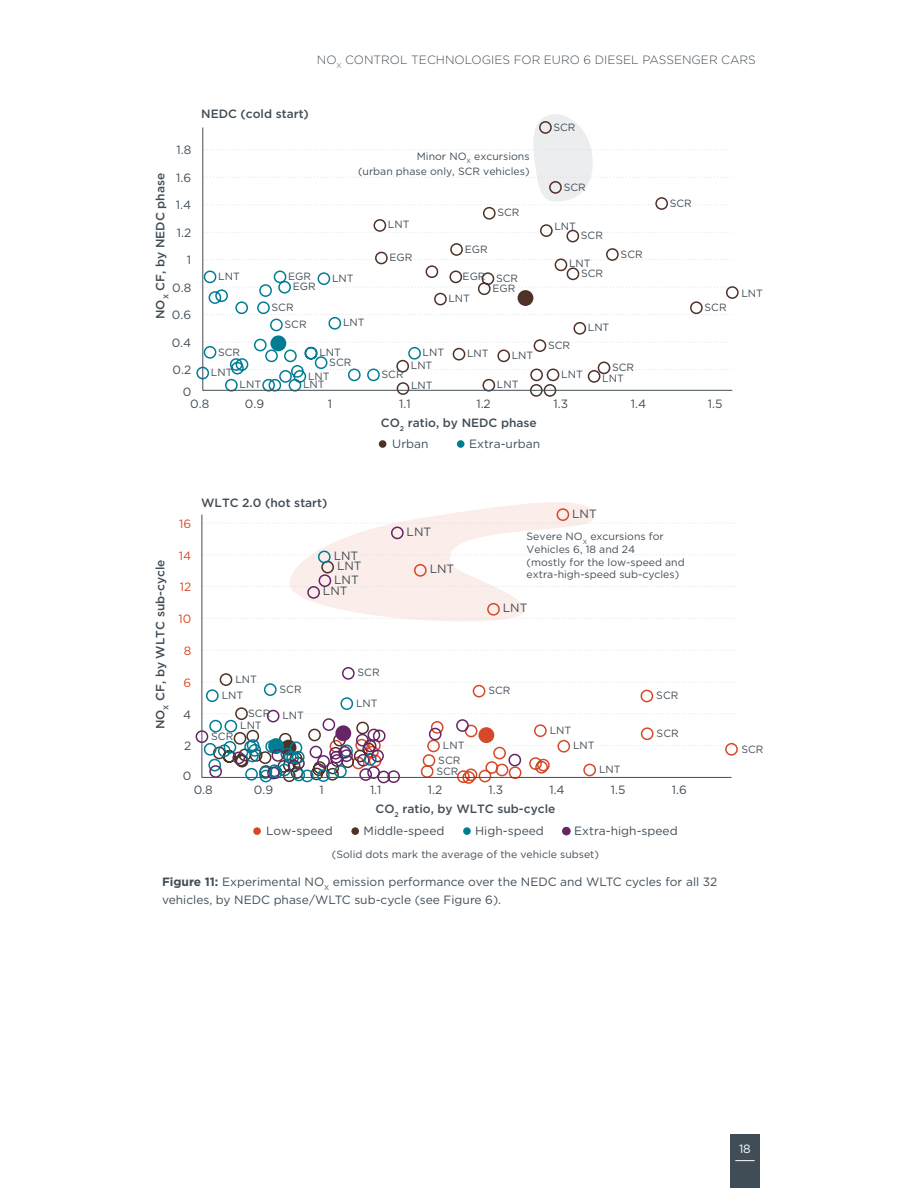
<style>
.page{position:relative;width:918px;height:1188px;background:#fff}
.page>*{position:absolute;margin:0;border:0;box-sizing:border-box;transform-origin:0 0}
.t1{font:12px/21.5px "Gotham";color:#414d56;text-align:right}
.t2{font:500 12px "Gotham";color:#414d56}
.t3{font:300 12px "Gotham";color:#414d56}
.t4{font:12px "Gotham";color:#d54929}
.t5{font:12px "Gotham";color:#fff}
.t6{font:10.5px/12.6px "Gotham";color:#414d56;text-align:right}
.s1{font-weight:700}
</style>
<div class="page">
<div style="left:730px;top:1134px;width:30px;height:54px;background:#414d56"></div>
<svg style="left:735px;top:1160px;width:20px;height:1px"></svg>
<svg style="left:288px;top:502px;width:301px;height:21px"></svg>
<svg style="left:203px;top:523px;width:124px;height:1px"></svg>
<svg style="left:204px;top:114px;width:368px;height:91px"></svg>
<svg style="left:204px;top:232px;width:168px;height:1px"></svg>
<svg style="left:204px;top:259px;width:168px;height:1px"></svg>
<svg style="left:329px;top:508px;width:409px;height:244px"></svg>
<svg style="left:522px;top:550px;width:215px;height:227px"></svg>
<svg style="left:195px;top:526px;width:327px;height:258px"></svg>
<div style="left:335px;top:725px;width:16px;height:16px;background:#652566;border-radius:50%"></div>
<hr style="left:202px;top:777px;width:530px;height:1px;background:#414d56">
<hr style="left:202px;top:515px;width:1px;height:262px;background:#414d56">
<div style="left:253px;top:827px;width:8px;height:8px;background:#d54929;border-radius:50%"></div>
<div style="left:351px;top:827px;width:8px;height:8px;background:#4e3228;border-radius:50%"></div>
<div style="left:463px;top:827px;width:8px;height:8px;background:#007d93;border-radius:50%"></div>
<div style="left:562px;top:827px;width:9px;height:8px;background:#652566;border:1px solid #642566;border-radius:50%"></div>
<svg style="left:373px;top:120px;width:366px;height:277px"></svg>
<svg style="left:196px;top:270px;width:536px;height:122px"></svg>
<div style="left:270px;top:335px;width:16px;height:16px;background:#007d93;border-radius:50%"></div>
<hr style="left:203px;top:390px;width:529px;height:1px;background:#414d56">
<hr style="left:202px;top:127px;width:1px;height:263px;background:#414d56">
<div style="left:379px;top:440px;width:7px;height:8px;background:#4e3228;border-radius:50%"></div>
<div style="left:457px;top:440px;width:7px;height:8px;background:#007d93;border-radius:50%"></div>
<p class="t3" style="left:317px;top:52px;width:441px">NO<sub>X</sub> CONTROL TECHNOLOGIES FOR EURO 6 DIESEL PASSENGER CARS</p>
<p class="t1" style="left:176px;top:139px;width:16px">1.8</p>
<p class="t1" style="left:176px;top:167px;width:16px">1.6</p>
<p class="t2" style="left:153px;top:319px;width:147px;rotate:-90deg">NO<sub>X</sub> CF, by NEDC phase</p>
<p class="t1" style="left:176px;top:194px;width:17px">1.4</p>
<p class="t1" style="left:177px;top:222px;width:16px">1.2</p>
<p class="t1" style="left:187px;top:249px;width:6px">1</p>
<p class="t1" style="left:172px;top:277px;width:21px">0.8</p>
<p class="t1" style="left:172px;top:304px;width:21px">0.6</p>
<p class="t1" style="left:172px;top:332px;width:21px">0.4</p>
<p class="t1" style="left:173px;top:359px;width:20px">0.2<br>0</p>
<p class="t2" style="left:201px;top:106px;width:109px">NEDC (cold start)</p>
<p class="t6" style="left:358px;top:148px;width:173px;line-height:15px">Minor NO<sub>X</sub> excursions<br>(urban phase only, SCR vehicles)</p>
<p class="t6" style="left:388px;top:218px;width:23px">LNT</p>
<p class="t6" style="left:390px;top:251px;width:24px">EGR</p>
<p class="t6" style="left:497px;top:206px;width:24px">SCR</p>
<p class="t6" style="left:465px;top:242px;width:24px">EGR</p>
<p class="t6" style="left:288px;top:270px;width:24px">EGR</p>
<p class="t6" style="left:218px;top:270px;width:23px">LNT</p>
<p class="t6" style="left:332px;top:271px;width:23px">LNT</p>
<p class="t6" style="left:293px;top:280px;width:24px">EGR</p>
<p class="t6" style="left:272px;top:301px;width:24px">SCR</p>
<p class="t6" style="left:285px;top:318px;width:24px">SCR</p>
<p class="t6" style="left:343px;top:316px;width:23px">LNT</p>
<p class="t6" style="left:463px;top:270px;width:24px">EGR</p>
<p class="t6" style="left:448px;top:292px;width:23px">LNT</p>
<p class="t6" style="left:496px;top:271px;width:24px">SCR</p>
<p class="t6" style="left:492px;top:282px;width:24px">EGR</p>
<p class="t6" style="left:218px;top:345px;width:24px">SCR</p>
<p class="t6" style="left:319px;top:346px;width:23px">LNT</p>
<p class="t6" style="left:423px;top:346px;width:23px">LNT</p>
<p class="t6" style="left:329px;top:356px;width:24px">SCR</p>
<p class="t6" style="left:411px;top:359px;width:23px">LNT</p>
<p class="t6" style="left:211px;top:366px;width:23px">LNT</p>
<p class="t6" style="left:308px;top:369px;width:23px">LNT</p>
<p class="t6" style="left:382px;top:368px;width:24px">SCR</p>
<p class="t6" style="left:240px;top:378px;width:23px">LNT</p>
<p class="t6" style="left:303px;top:378px;width:23px">LNT</p>
<p class="t6" style="left:411px;top:379px;width:23px">LNT</p>
<p class="t6" style="left:467px;top:347px;width:23px">LNT</p>
<p class="t6" style="left:512px;top:349px;width:23px">LNT</p>
<p class="t6" style="left:497px;top:378px;width:23px">LNT</p>
<p class="t6" style="left:554px;top:120px;width:24px">SCR</p>
<p class="t6" style="left:564px;top:180px;width:24px">SCR</p>
<p class="t6" style="left:554px;top:220px;width:23px">LNT</p>
<p class="t6" style="left:581px;top:229px;width:24px">SCR</p>
<p class="t6" style="left:569px;top:256px;width:23px">LNT</p>
<p class="t6" style="left:581px;top:267px;width:24px">SCR</p>
<p class="t6" style="left:621px;top:247px;width:24px">SCR</p>
<p class="t6" style="left:548px;top:338px;width:24px">SCR</p>
<p class="t6" style="left:588px;top:321px;width:23px">LNT</p>
<p class="t6" style="left:561px;top:368px;width:23px">LNT</p>
<p class="t6" style="left:612px;top:361px;width:24px">SCR</p>
<p class="t6" style="left:602px;top:372px;width:23px">LNT</p>
<p class="t6" style="left:670px;top:196px;width:24px">SCR</p>
<p class="t6" style="left:705px;top:301px;width:24px">SCR</p>
<p class="t6" style="left:741px;top:287px;width:23px">LNT</p>
<p class="t1" style="left:190px;top:393px;width:21px">0.8</p>
<p class="t1" style="left:245px;top:393px;width:21px">0.9</p>
<p class="t1" style="left:328px;top:393px;width:6px">1</p>
<p class="t1" style="left:399px;top:393px;width:13px">1.1</p>
<p class="t1" style="left:476px;top:393px;width:16px">1.2</p>
<p class="t1" style="left:554px;top:393px;width:16px">1.3</p>
<p class="t1" style="left:631px;top:393px;width:17px">1.4</p>
<p class="t1" style="left:708px;top:393px;width:16px">1.5</p>
<p class="t2" style="left:381px;top:415px;width:157px">CO<sub>2</sub> ratio, by NEDC phase</p>
<p class="t1" style="left:392px;top:432px;width:38px">Urban</p>
<p class="t1" style="left:469px;top:432px;width:73px">Extra-urban</p>
<p class="t2" style="left:153px;top:729px;width:171px;rotate:-90deg">NO<sub>X</sub> CF, by WLTC sub-cycle</p>
<p class="t4" style="left:179px;top:516px;width:14px">16</p>
<p class="t4" style="left:179px;top:548px;width:14px">14</p>
<p class="t4" style="left:180px;top:579px;width:13px">12</p>
<p class="t4" style="left:178px;top:611px;width:14px">10</p>
<p class="t4" style="left:184px;top:643px;width:9px">8</p>
<p class="t4" style="left:183px;top:675px;width:9px">6</p>
<p class="t1" style="left:183px;top:703px;width:10px">4</p>
<p class="t1" style="left:184px;top:735px;width:9px">2</p>
<p class="t1" style="left:183px;top:764px;width:10px">0</p>
<p class="t2" style="left:201px;top:495px;width:128px">WLTC 2.0 (hot start)</p>
<p class="t1" style="left:334px;top:545px;width:26px">LNT</p>
<p class="t1" style="left:337px;top:555px;width:26px">LNT</p>
<p class="t1" style="left:334px;top:568px;width:26px">LNT</p>
<p class="t1" style="left:323px;top:580px;width:26px">LNT</p>
<p class="t6" style="left:235px;top:672px;width:23px">LNT</p>
<p class="t6" style="left:222px;top:689px;width:23px">LNT</p>
<p class="t6" style="left:248px;top:706px;width:24px">SCR</p>
<p class="t6" style="left:211px;top:729px;width:24px">SCR</p>
<p class="t6" style="left:240px;top:719px;width:23px">LNT</p>
<p class="t6" style="left:280px;top:683px;width:24px">SCR</p>
<p class="t6" style="left:282px;top:709px;width:23px">LNT</p>
<p class="t6" style="left:358px;top:666px;width:24px">SCR</p>
<p class="t6" style="left:356px;top:696px;width:23px">LNT</p>
<p class="t1" style="left:407px;top:521px;width:26px">LNT</p>
<p class="t1" style="left:430px;top:558px;width:26px">LNT</p>
<p class="t1" style="left:572px;top:503px;width:26px">LNT</p>
<p class="t6" style="left:527px;top:530px;width:160px;text-align:left">Severe NO<sub>X</sub> excursions for<br>Vehicles 6, 18 and 24<br>(mostly for the low-speed and extra-high-speed sub-cycles)</p>
<p class="t1" style="left:503px;top:597px;width:26px">LNT</p>
<p class="t6" style="left:488px;top:684px;width:24px">SCR</p>
<p class="t6" style="left:550px;top:724px;width:23px">LNT</p>
<p class="t6" style="left:656px;top:689px;width:24px">SCR</p>
<p class="t6" style="left:657px;top:727px;width:24px">SCR</p>
<p class="t6" style="left:443px;top:739px;width:23px">LNT</p>
<p class="t6" style="left:573px;top:739px;width:23px">LNT</p>
<p class="t6" style="left:741px;top:743px;width:24px">SCR</p>
<p class="t6" style="left:438px;top:753px;width:24px">SCR</p>
<p class="t6" style="left:436px;top:764px;width:24px">SCR</p>
<p class="t6" style="left:599px;top:763px;width:23px">LNT</p>
<p class="t1" style="left:194px;top:779px;width:21px">0.8</p>
<p class="t1" style="left:254px;top:779px;width:21px">0.9</p>
<p class="t1" style="left:319px;top:779px;width:6px">1</p>
<p class="t1" style="left:370px;top:779px;width:13px">1.1</p>
<p class="t1" style="left:428px;top:779px;width:16px">1.2</p>
<p class="t1" style="left:489px;top:779px;width:16px">1.3</p>
<p class="t1" style="left:549px;top:779px;width:17px">1.4</p>
<p class="t1" style="left:611px;top:779px;width:16px">1.5</p>
<p class="t1" style="left:672px;top:779px;width:16px">1.6</p>
<p class="t2" style="left:376px;top:801px;width:181px">CO<sub>2</sub> ratio, by WLTC sub-cycle</p>
<p class="t1" style="left:266px;top:820px;width:68px">Low-speed</p>
<p class="t1" style="left:364px;top:820px;width:82px">Middle-speed</p>
<p class="t1" style="left:475px;top:820px;width:70px">High-speed</p>
<p class="t1" style="left:574px;top:820px;width:105px">Extra-high-speed</p>
<p class="t6" style="left:332px;top:848px;width:269px">(Solid dots mark the average of the vehicle subset)</p>
<p class="t1" style="left:162px;top:873px;width:557px;line-height:18px;text-align:left"><span class="s1">Figure 11:</span> Experimental NO <sub>X</sub> emission performance over the NEDC and WLTC cycles for all 32 vehicles, by NE DC phase/WLTC sub-cycle (see Figure 6).</p>
<p class="t5" style="left:739px;top:1141px;width:13px">18</p>
</div>
